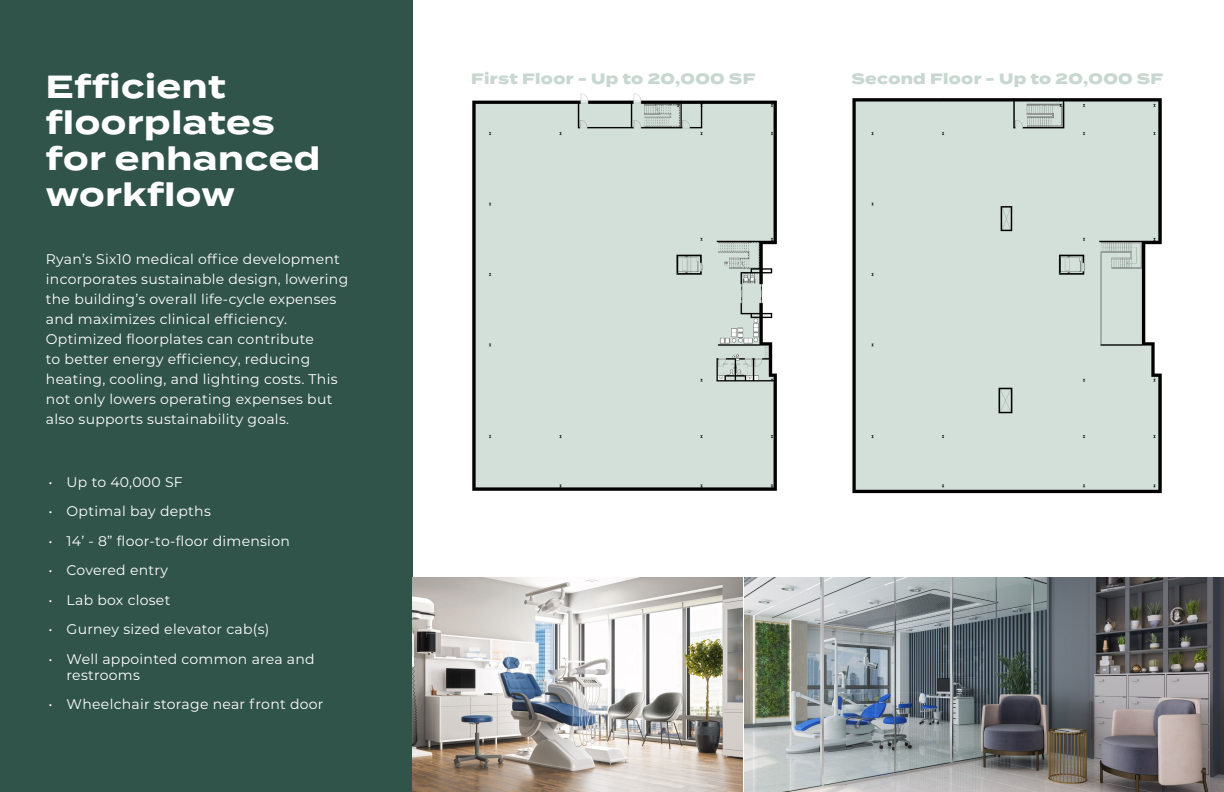
<style>
.page{position:relative;width:1224px;height:792px;background:#fff}
.page>*{position:absolute;margin:0;border:0;box-sizing:border-box;transform-origin:0 0}
.t1{font:700 32px/36px "Termina";letter-spacing:.02em;color:#fff}
.t2{font:800 15px "Termina";letter-spacing:.02em;color:#c8d7d0}
.t3{font:14px/20px "Montserrat";letter-spacing:.02em;color:#fff}
</style>
<div class="page">
<div style="left:0;top:0;width:412px;height:792px;background:#31544a"></div>
<img style="left:852px;top:97px;width:310px;height:397px">
<img style="left:412px;top:578px;width:331px;height:214px">
<img style="left:745px;top:578px;width:479px;height:214px">
<img style="left:472px;top:93px;width:305px;height:398px">
<h1 class="t1" style="left:46px;top:70px;width:276px">Efficient floorplates for enhanced workflow</h1>
<p class="t3" style="left:46px;top:249px;width:304px">Ryan’s Six10 medical office development incorporates sustainable design, lowering the building’s overall life-cycle expenses and maximizes clinical efficiency.<br>Optimized floorplates can contribute<br>to better energy efficiency, reducing heating, cooling, and lighting costs. This not only lowers operating expenses but also supports sustainability goals.</p>
<p class="t3" style="left:49px;top:472px;width:136px">• Up to 40,000 SF</p>
<p class="t3" style="left:49px;top:501px;width:164px">• Optimal bay depths</p>
<p class="t3" style="left:49px;top:531px;width:243px">• 14’ - 8” floor-to-floor dimension</p>
<p class="t3" style="left:49px;top:560px;width:121px">• Covered entry</p>
<p class="t3" style="left:49px;top:590px;width:123px">• Lab box closet</p>
<p class="t3" style="left:49px;top:619px;width:222px">• Gurney sized elevator cab(s)</p>
<p class="t3" style="left:67px;top:651px;width:250px;line-height:16px;text-indent:-18px">• Well appointed common area and restrooms</p>
<p class="t3" style="left:49px;top:694px;width:276px">• Wheelchair storage near front door</p>
<p class="t2" style="left:471px;top:68px;width:286px">First Floor - Up to 20,000 SF</p>
<p class="t2" style="left:851px;top:68px;width:313px">Second Floor - Up to 20,000 SF</p>
</div>
